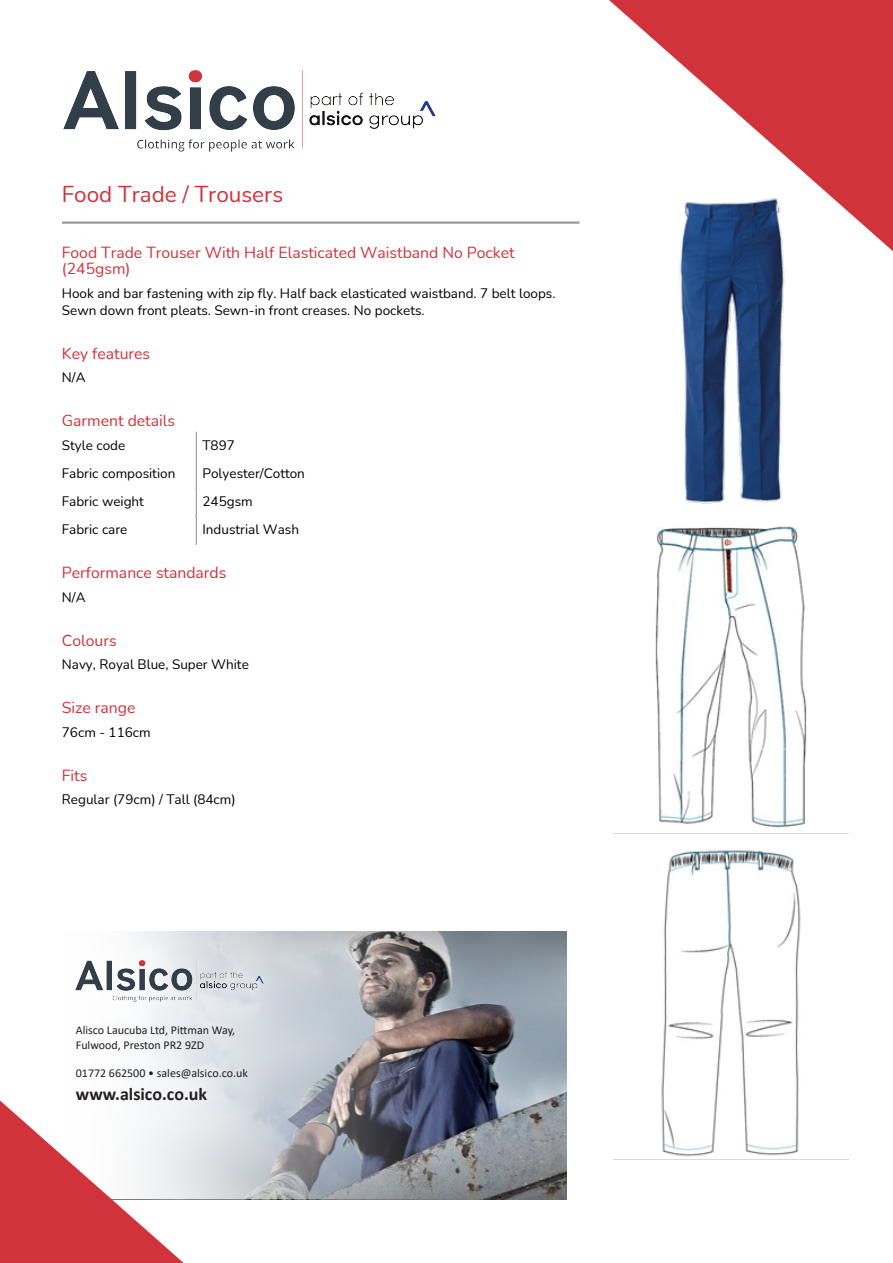
<style>
.page{position:relative;width:893px;height:1263px;background:#fff}
.page>*{position:absolute;margin:0;border:0;box-sizing:border-box;transform-origin:0 0}
.t1{font:22.5px "Nunito Regula";color:#d03239}
.t2{font:700 18px "Calibri";color:#231f20}
.t3{font:15.75px/16.8px "Nunito Regula";color:#d03239}
.t4{font:13.5px/16.8px "Nunito Regula";color:#000}
.t5{font:12px/14.4px "Calibri";color:#231f20}
</style>
<div class="page">
<img style="left:463px;top:931px;width:104px;height:268px">
<svg style="left:279px;top:931px;width:184px;height:268px;background:#8e8f97"></svg>
<img style="left:64px;top:70px;width:372px;height:82px">
<div style="left:63px;top:931px;width:216px;height:268px;background:linear-gradient(to right,#fff,#cdd3da)"></div>
<img style="left:76px;top:961px;width:188px;height:41px">
<svg style="left:0;top:1100px;width:184px;height:163px"></svg>
<svg style="left:609px;top:0;width:284px;height:251px;fill:#d0333a"></svg>
<hr style="left:62px;top:221px;width:517px;height:3px;background:#999">
<svg style="left:196px;top:432px;width:1px;height:112px"></svg>
<img style="left:614px;top:193px;width:235px;height:311px">
<img style="left:614px;top:526px;width:235px;height:308px">
<img style="left:614px;top:850px;width:235px;height:310px">
<h1 class="t1" style="left:62px;top:180px;width:223px">Food Trade / Trousers</h1>
<p class="t3" style="left:62px;top:244px;width:454px">Food Trade Trouser With Half Elasticated Waistband No Pocket (245gsm)</p>
<p class="t4" style="left:62px;top:285px;width:495px">Hook and bar fastening with zip fly. Half back elasticated waistband. 7 belt loops.<br>Sewn down front pleats. Sewn-in front creases. No pockets.</p>
<p class="t3" style="left:62px;top:345px;width:90px">Key features</p>
<p class="t4" style="left:62px;top:369px;width:25px">N/A</p>
<p class="t3" style="left:62px;top:413px;width:115px">Garment details</p>
<p class="t4" style="left:62px;top:437px;width:65px">Style code</p>
<p class="t4" style="left:202px;top:437px;width:34px">T897</p>
<p class="t4" style="left:62px;top:465px;width:115px">Fabric composition</p>
<p class="t4" style="left:202px;top:465px;width:104px">Polyester/Cotton</p>
<p class="t4" style="left:62px;top:493px;width:84px">Fabric weight</p>
<p class="t4" style="left:202px;top:493px;width:52px">245gsm</p>
<p class="t4" style="left:62px;top:521px;width:67px">Fabric care</p>
<p class="t4" style="left:202px;top:521px;width:98px">Industrial Wash</p>
<p class="t3" style="left:62px;top:565px;width:166px">Performance standards</p>
<p class="t4" style="left:62px;top:589px;width:25px">N/A</p>
<p class="t3" style="left:62px;top:632px;width:56px">Colours</p>
<p class="t4" style="left:62px;top:656px;width:188px">Navy, Royal Blue, Super White</p>
<p class="t3" style="left:62px;top:700px;width:75px">Size range</p>
<p class="t4" style="left:62px;top:724px;width:90px">76cm - 116cm</p>
<p class="t3" style="left:62px;top:767px;width:27px">Fits</p>
<p class="t4" style="left:62px;top:791px;width:175px">Regular (79cm) / Tall (84cm)</p>
<p class="t5" style="left:76px;top:1023px;width:161px">Alisco Laucuba Ltd, Pittman Way,<br>Fulwood, Preston PR2 9ZD</p>
<p class="t5" style="left:76px;top:1066px;width:173px">01772 662500 • sales@alsico.co.uk</p>
<p class="t2" style="left:76px;top:1081px;width:133px">www.alsico.co.uk</p>
</div>
